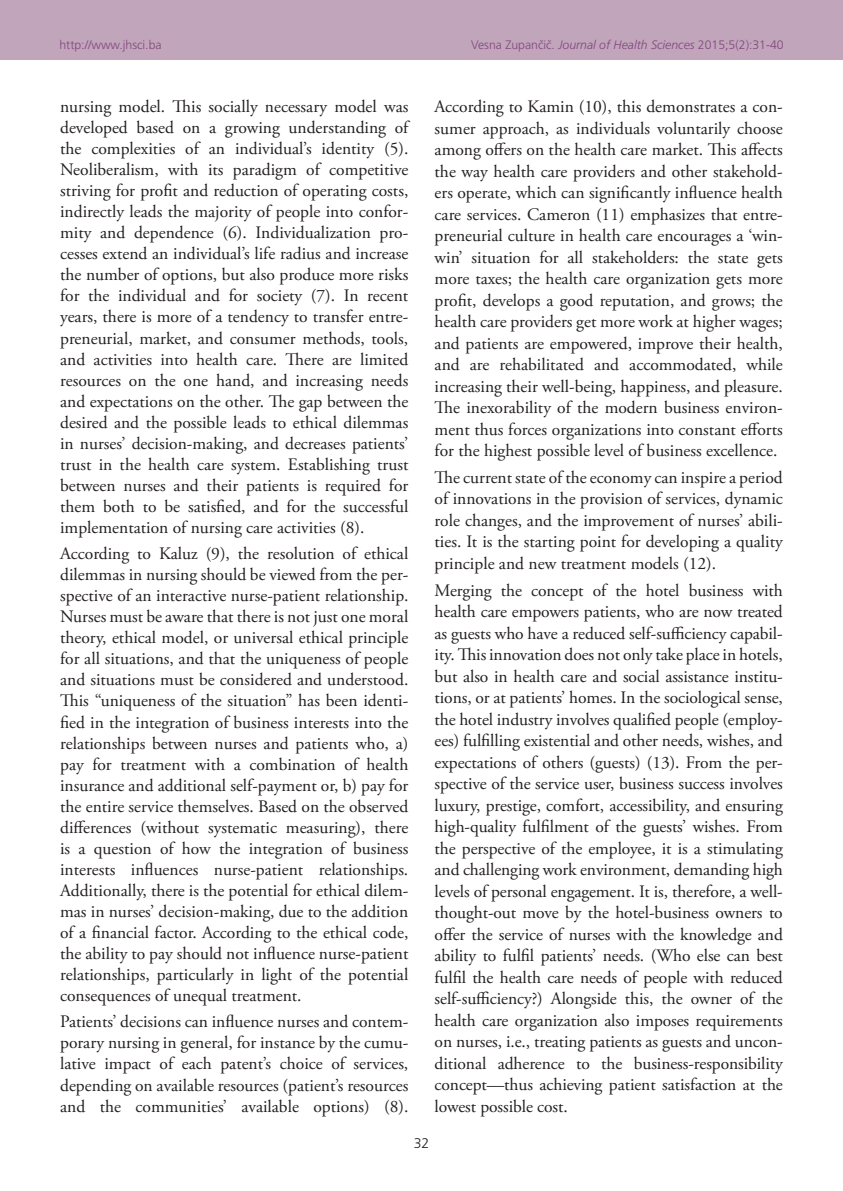
<style>
.page{position:relative;width:843px;height:1191px;background:#fff}
.page>*{position:absolute;margin:0;border:0;box-sizing:border-box;transform-origin:0 0}
.TX{font:17.5px/21px "Adobe Garamond Pro";color:#231f20;text-align:justify}
.RF{font:300 14px "Frutiger CE";color:#231f20}
.RH{font:300 12.25px "Frutiger CE";color:#82467e}
.s1{font-style:italic}
</style>
<div class="page">
<div style="left:0;top:0;width:843px;height:60px;background:#c0a5bb"></div>
<p class="RH" style="left:60px;top:37px;width:104px">http://www.jhsci.ba</p>
<p class="RH" style="left:471px;top:37px;width:314px">Vesna Zupančič. <span class="s1">Journal of Health Sciences</span> 2015;5(2):31-40</p>
<p class="TX" style="left:60px;top:97px;width:350px">nursing model. This socially necessary model was developed based on a growing understanding of the complexities of an individual’s identity (5).<br>Neoliberalism, with its paradigm of competitive striving for profit and reduction of operating costs, indirectly leads the majority of people into confor&shy;mity and dependence (6). Individualization pro&shy;cesses extend an individual’s life radius and increase the number of options, but also produce more risks for the individual and for society (7). In recent years, there is more of a tendency to transfer entre&shy;preneurial, market, and consumer methods, tools, and activities into health care. There are limited resources on the one hand, and increasing needs and expectations on the other. The gap between the desired and the possible leads to ethical dilemmas in nurses’ decision-making, and decreases patients’ trust in the health care system. Establishing trust between nurses and their patients is required for them both to be satisfied, and for the successful implementation of nursing care activities (8).</p>
<p class="TX" style="left:60px;top:544px;width:350px">According to Kaluz (9), the resolution of ethical dilemmas in nursing should be viewed from the per&shy;spective of an interactive nurse-patient relationship.<br>Nurses must be aware that there is not just one moral theory, ethical model, or universal ethical principle for all situations, and that the uniqueness of people and situations must be considered and understood.<br>This “uniqueness of the situation” has been identi&shy;fied in the integration of business interests into the relationships between nurses and patients who, a) pay for treatment with a combination of health insurance and additional self-payment or, b) pay for the entire service themselves. Based on the observed differences (without systematic measuring), there is a question of how the integration of business interests influences nurse-patient relationships.<br>Additionally, there is the potential for ethical dilem&shy;mas in nurses’ decision-making, due to the addition of a financial factor. According to the ethical code, the ability to pay should not influence nurse-patient relationships, particularly in light of the potential consequences of unequal treatment.</p>
<p class="TX" style="left:60px;top:1012px;width:350px">Patients’ decisions can influence nurses and contem&shy;porary nursing in general, for instance by the cumu&shy;lative impact of each patent’s choice of services, depending on available resources (patient’s resources and the communities’ available options) (8).</p>
<p class="TX" style="left:435px;top:96px;width:350px;line-height:21.5px">According to Kamin (10), this demonstrates a con&shy;sumer approach, as individuals voluntarily choose among offers on the health care market. This affects the way health care providers and other stakehold&shy;ers operate, which can significantly influence health care services. Cameron (11) emphasizes that entre&shy;preneurial culture in health care encourages a ‘win&shy;win’ situation for all stakeholders: the state gets more taxes; the health care organization gets more profit, develops a good reputation, and grows; the health care providers get more work at higher wages; and patients are empowered, improve their health, and are rehabilitated and accommodated, while increasing their well-being, happiness, and pleasure.<br>The inexorability of the modern business environ&shy;ment thus forces organizations into constant efforts for the highest possible level of business excellence.</p>
<p class="TX" style="left:435px;top:467px;width:350px;line-height:21.5px">The current state of the economy can inspire a period of innovations in the provision of services, dynamic role changes, and the improvement of nurses’ abili&shy;ties. It is the starting point for developing a quality principle and new treatment models (12).</p>
<p class="TX" style="left:435px;top:580px;width:350px;line-height:21.5px">Merging the concept of the hotel business with health care empowers patients, who are now treated as guests who have a reduced self-sufficiency capabil&shy;ity. This innovation does not only take place in hotels, but also in health care and social assistance institu&shy;tions, or at patients’ homes. In the sociological sense, the hotel industry involves qualified people (employ&shy;ees) fulfilling existential and other needs, wishes, and expectations of others (guests) (13). From the per&shy;spective of the service user, business success involves luxury, prestige, comfort, accessibility, and ensuring high-quality fulfilment of the guests’ wishes. From the perspective of the employee, it is a stimulating and challenging work environment, demanding high levels of personal engagement. It is, therefore, a well&shy;thought-out move by the hotel-business owners to offer the service of nurses with the knowledge and ability to fulfil patients’ needs. (Who else can best fulfil the health care needs of people with reduced self-sufficiency?) Alongside this, the owner of the health care organization also imposes requirements on nurses, i.e., treating patients as guests and uncon&shy;ditional adherence to the business-responsibility concept—thus achieving patient satisfaction at the lowest possible cost.</p>
<p class="RF" style="left:414px;top:1134px;width:17px">32</p>
</div>
